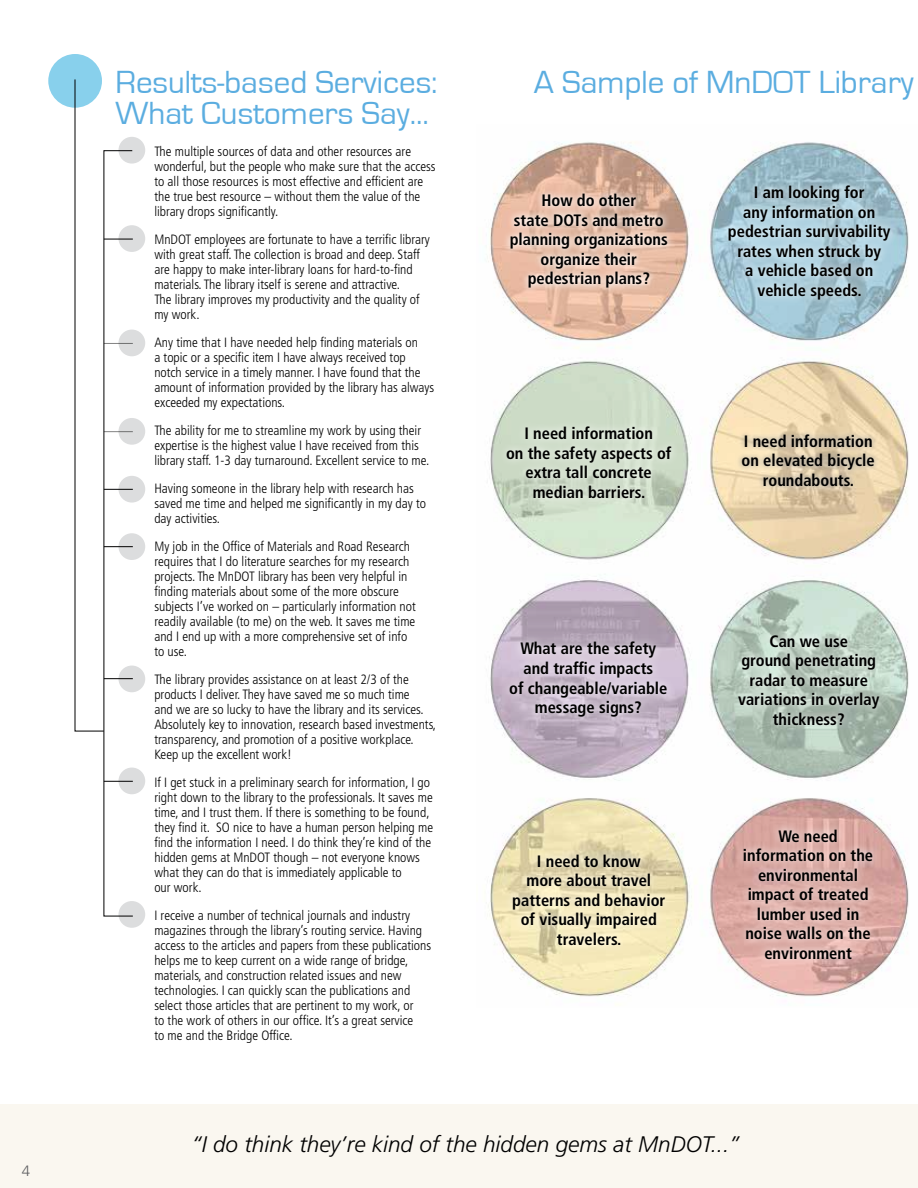
<style>
.page{position:relative;width:918px;height:1188px;background:#fff}
.page>*{position:absolute;margin:0;border:0;box-sizing:border-box;transform-origin:0 0}
.t1{font:33px "Eurostile";color:#5bade0}
.t2{font:italic 300 22.5px "Frutiger";color:#000}
.t3{font:700 condensed 16.5px/19.5px "Frutiger";color:#000;text-align:center}
.t4{font:300 15px "Frutiger";color:#636466}
.t5{font:300 condensed 13.5px/15px "Frutiger";color:#000}
</style>
<div class="page">
<div style="left:0;top:1105px;width:918px;height:83px;background:#faf7f0"></div>
<div style="left:119px;top:137px;width:26px;height:27px;background:#dcddde;border-radius:50%"></div>
<div style="left:119px;top:225px;width:26px;height:27px;background:#dcddde;border-radius:50%"></div>
<div style="left:119px;top:330px;width:26px;height:26px;background:#dcddde;border-radius:50%"></div>
<div style="left:119px;top:418px;width:26px;height:27px;background:#dcddde;border-radius:50%"></div>
<div style="left:119px;top:476px;width:26px;height:27px;background:#dcddde;border-radius:50%"></div>
<div style="left:119px;top:533px;width:26px;height:27px;background:#dcddde;border-radius:50%"></div>
<div style="left:119px;top:666px;width:26px;height:26px;background:#dcddde;border-radius:50%"></div>
<div style="left:119px;top:768px;width:26px;height:26px;background:#dcddde;border-radius:50%"></div>
<div style="left:119px;top:901px;width:26px;height:27px;background:#dcddde;border-radius:50%"></div>
<div style="left:48px;top:54px;width:54px;height:54px;background:#88d0ec;border-radius:50%"></div>
<svg style="left:74px;top:79px;width:60px;height:838px"></svg>
<img style="left:488px;top:142px;width:421px;height:855px">
<svg style="left:720px;top:178px;width:178px;height:129px;background:#afcbd7"></svg>
<svg style="left:735px;top:821px;width:146px;height:146px;background:#deb3ad"></svg>
<svg style="left:503px;top:187px;width:172px;height:108px;background:#e8c6b4"></svg>
<svg style="left:499px;top:419px;width:180px;height:87px;background:#d0dcca"></svg>
<svg style="left:734px;top:427px;width:149px;height:68px;background:#dfcdae"></svg>
<svg style="left:502px;top:634px;width:173px;height:91px;background:#cdc0d0"></svg>
<svg style="left:731px;top:627px;width:156px;height:106px;background:#bbcbbf"></svg>
<svg style="left:505px;top:846px;width:168px;height:106px;background:#ebe0b9"></svg>
<p class="t4" style="left:22px;top:1162px;width:10px">4</p>
<h1 class="t1" style="left:116px;top:64px;width:324px">Results-based Services:</h1>
<h1 class="t1" style="left:534px;top:64px;width:381px">A Sample of MnDOT Library</h1>
<h1 class="t1" style="left:116px;top:95px;width:315px">What Customers Say...</h1>
<p class="t5" style="left:154px;top:144px;width:283px">The multiple sources of data and other resources are wonderful, but the people who make sure that the access to all those resources is most effective and efficient are the true best resource – without them the value of the library drops significantly.</p>
<p class="t5" style="left:154px;top:232px;width:277px">MnDOT employees are fortunate to have a terrific library with great staff. The collection is broad and deep. Staff are happy to make inter-library loans for hard-to-find materials. The library itself is serene and attractive.<br>The library improves my productivity and the quality of my work.</p>
<p class="t5" style="left:154px;top:335px;width:281px">Any time that I have needed help finding materials on<br>a topic or a specific item I have always received top notch service in a timely manner. I have found that the amount of information provided by the library has always exceeded my expectations.</p>
<p class="t5" style="left:154px;top:423px;width:276px">The ability for me to streamline my work by using their expertise is the highest value I have received from this library staff. 1-3 day turnaround. Excellent service to me.</p>
<p class="t5" style="left:154px;top:481px;width:273px">Having someone in the library help with research has saved me time and helped me significantly in my day to day activities.</p>
<p class="t5" style="left:154px;top:539px;width:263px">My job in the Office of Materials and Road Research requires that I do literature searches for my research projects. The MnDOT library has been very helpful in finding materials about some of the more obscure subjects I’ve worked on – particularly information not readily available (to me) on the web. It saves me time and I end up with a more comprehensive set of info to use.</p>
<p class="t5" style="left:154px;top:672px;width:283px">The library provides assistance on at least 2/3 of the products I deliver. They have saved me so much time<br>and we are so lucky to have the library and its services.<br>Absolutely key to innovation, research based investments, transparency, and promotion of a positive workplace.<br>Keep up the excellent work!</p>
<p class="t5" style="left:154px;top:775px;width:280px">If I get stuck in a preliminary search for information, I go right down to the library to the professionals. It saves me time, and I trust them. If there is something to be found, they find it. SO nice to have a human person helping me find the information I need. I do think they’re kind of the hidden gems at MnDOT though – not everyone knows what they can do that is immediately applicable to<br>our work.</p>
<p class="t5" style="left:154px;top:908px;width:278px">I receive a number of technical journals and industry magazines through the library’s routing service. Having access to the articles and papers from these publications helps me to keep current on a wide range of bridge, materials, and construction related issues and new technologies. I can quickly scan the publications and select those articles that are pertinent to my work, or<br>to the work of others in our office. It’s a great service<br>to me and the Bridge Office.</p>
<p class="t3" style="left:728px;top:183px;width:164px">I am looking for<br>any information on pedestrian survivability rates when struck by<br>a vehicle based on vehicle speeds.</p>
<p class="t3" style="left:510px;top:191px;width:160px">How do other<br>state DOTs and metro planning organizations organize their pedestrian plans?</p>
<p class="t3" style="left:506px;top:424px;width:167px">I need information<br>on the safety aspects of extra tall concrete median barriers.</p>
<p class="t3" style="left:742px;top:432px;width:135px">I need information on elevated bicycle roundabouts.</p>
<p class="t3" style="left:509px;top:639px;width:160px">What are the safety and traffic impacts<br>of changeable/variable message signs?</p>
<p class="t3" style="left:738px;top:631px;width:143px">Can we use<br>ground penetrating radar to measure variations in overlay thickness?</p>
<p class="t3" style="left:743px;top:826px;width:132px">We need information on the environmental impact of treated lumber used in noise walls on the environment</p>
<p class="t3" style="left:512px;top:851px;width:155px">I need to know<br>more about travel patterns and behavior of visually impaired travelers.</p>
<h2 class="t2" style="left:192px;top:1131px;width:549px">“I do think they’re kind of the hidden gems at MnDOT...”</h2>
</div>
